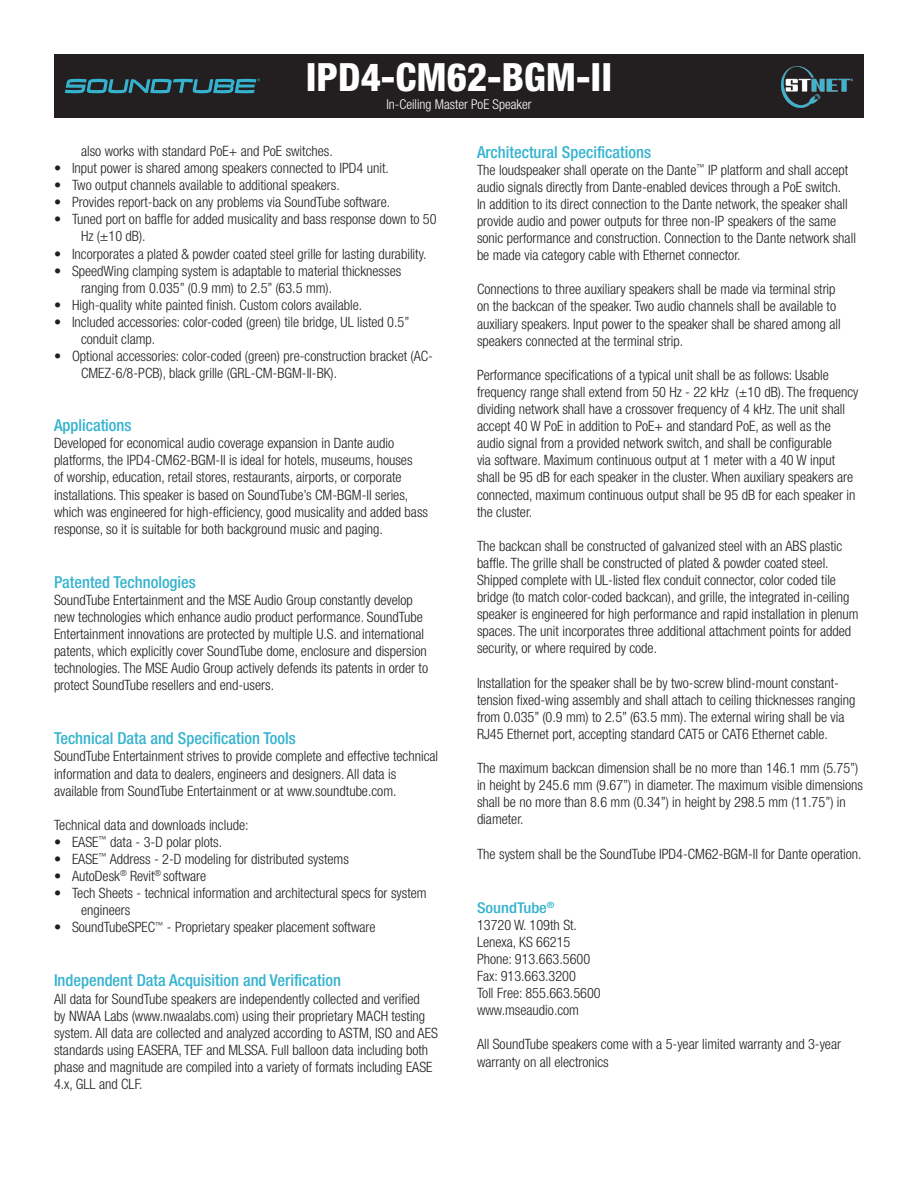
<style>
.page{position:relative;width:918px;height:1188px;background:#fff}
.page>*{position:absolute;margin:0;border:0;box-sizing:border-box;transform-origin:0 0}
.t1{font:800 condensed 39px "Helvetica Neue LT Std";color:#fff}
.t2{font:500 condensed 16.5px "Helvetica Neue LT Std";color:#35b3ce}
.t3{font:500 condensed 14.85px "Helvetica Neue LT Std";color:#35b3ce;scale:1.11 1}
.t4{font:300 condensed 14.25px/17.1px "Helvetica Neue LT Std";color:#201d1e}
.t5{font:300 condensed 14.25px/17.1px "Helvetica Neue LT Std";color:#231f20}
.t6{font:300 condensed 13.5px "Helvetica Neue LT Std";color:#fff}
</style>
<div class="page">
<div style="left:54px;top:54px;width:810px;height:64px;background:#231f20"></div>
<svg style="left:65px;top:79px;width:195px;height:14px"></svg>
<img style="left:781px;top:66px;width:72px;height:41px">
<p class="t1" style="left:306px;top:53px;width:308px">IPD4-CM62-BGM-II</p>
<p class="t6" style="left:386px;top:96px;width:147px">In-Ceiling Master PoE Speaker</p>
<p class="t5" style="left:81px;top:142px;width:253px">also works with standard PoE+ and PoE switches.</p>
<p class="t5" style="left:54px;top:159px;width:336px">• Input power is shared among speakers connected to IPD4 unit.</p>
<p class="t5" style="left:54px;top:176px;width:287px">• Two output channels available to additional speakers.</p>
<p class="t5" style="left:54px;top:194px;width:338px">• Provides report-back on any problems via SoundTube software.</p>
<p class="t5" style="left:81px;top:211px;width:357px;text-indent:-27px">• Tuned port on baffle for added musicality and bass response down to 50<br>Hz (±10 dB).</p>
<p class="t5" style="left:54px;top:245px;width:374px">• Incorporates a plated &amp; powder coated steel grille for lasting durability.</p>
<p class="t5" style="left:81px;top:262px;width:322px;text-indent:-27px">• SpeedWing clamping system is adaptable to material thicknesses ranging from 0.035” (0.9 mm) to 2.5” (63.5 mm).</p>
<p class="t5" style="left:54px;top:296px;width:310px">• High-quality white painted finish. Custom colors available.</p>
<p class="t5" style="left:81px;top:313px;width:330px;text-indent:-27px">• Included accessories: color-coded (green) tile bridge, UL listed 0.5” conduit clamp.</p>
<p class="t5" style="left:81px;top:347px;width:354px;text-indent:-27px">• Optional accessories: color-coded (green) pre-construction bracket (AC-<br>CMEZ-6/8-PCB), black grille (GRL-CM-BGM-II-BK).</p>
<p class="t2" style="left:477px;top:142px;width:176px">Architectural Specifications</p>
<p class="t4" style="left:477px;top:161px;width:380px">The loudspeaker shall operate on the Dante<sup>™</sup> IP platform and shall accept audio signals directly from Dante-enabled devices through a PoE switch.<br>In addition to its direct connection to the Dante network, the speaker shall provide audio and power outputs for three non-IP speakers of the same sonic performance and construction. Connection to the Dante network shall be made via category cable with Ethernet connector.</p>
<p class="t4" style="left:477px;top:281px;width:365px">Connections to three auxiliary speakers shall be made via terminal strip on the backcan of the speaker. Two audio channels shall be available to auxiliary speakers. Input power to the speaker shall be shared among all speakers connected at the terminal strip.</p>
<p class="t4" style="left:477px;top:366px;width:383px">Performance specifications of a typical unit shall be as follows: Usable frequency range shall extend from 50 Hz - 22 kHz (±10 dB). The frequency dividing network shall have a crossover frequency of 4 kHz. The unit shall accept 40 W PoE in addition to PoE+ and standard PoE, as well as the audio signal from a provided network switch, and shall be configurable<br>via software. Maximum continuous output at 1 meter with a 40 W input shall be 95 dB for each speaker in the cluster. When auxiliary speakers are connected, maximum continuous output shall be 95 dB for each speaker in the cluster.</p>
<p class="t4" style="left:477px;top:537px;width:383px">The backcan shall be constructed of galvanized steel with an ABS plastic baffle. The grille shall be constructed of plated &amp; powder coated steel.<br>Shipped complete with UL-listed flex conduit connector, color coded tile bridge (to match color-coded backcan), and grille, the integrated in-ceiling speaker is engineered for high performance and rapid installation in plenum spaces. The unit incorporates three additional attachment points for added security, or where required by code.</p>
<p class="t4" style="left:477px;top:674px;width:380px">Installation for the speaker shall be by two-screw blind-mount constant&shy;tension fixed-wing assembly and shall attach to ceiling thicknesses ranging from 0.035” (0.9 mm) to 2.5” (63.5 mm). The external wiring shall be via RJ45 Ethernet port, accepting standard CAT5 or CAT6 Ethernet cable.</p>
<p class="t4" style="left:477px;top:759px;width:388px">The maximum backcan dimension shall be no more than 146.1 mm (5.75”) in height by 245.6 mm (9.67”) in diameter. The maximum visible dimensions shall be no more than 8.6 mm (0.34”) in height by 298.5 mm (11.75”) in diameter.</p>
<p class="t4" style="left:477px;top:845px;width:386px">The system shall be the SoundTube IPD4-CM62-BGM-II for Dante operation.</p>
<p class="t2" style="left:54px;top:415px;width:79px">Applications</p>
<p class="t4" style="left:54px;top:435px;width:376px">Developed for economical audio coverage expansion in Dante audio platforms, the IPD4-CM62-BGM-II is ideal for hotels, museums, houses<br>of worship, education, retail stores, restaurants, airports, or corporate installations. This speaker is based on SoundTube’s CM-BGM-II series, which was engineered for high-efficiency, good musicality and added bass response, so it is suitable for both background music and paging.</p>
<p class="t2" style="left:54px;top:572px;width:143px">Patented Technologies</p>
<p class="t4" style="left:54px;top:591px;width:376px">SoundTube Entertainment and the MSE Audio Group constantly develop new technologies which enhance audio product performance. SoundTube Entertainment innovations are protected by multiple U.S. and international patents, which explicitly cover SoundTube dome, enclosure and dispersion technologies. The MSE Audio Group actively defends its patents in order to protect SoundTube resellers and end-users.</p>
<p class="t2" style="left:54px;top:729px;width:243px">Technical Data and Specification Tools</p>
<p class="t4" style="left:54px;top:748px;width:386px">SoundTube Entertainment strives to provide complete and effective technical information and data to dealers, engineers and designers. All data is available from SoundTube Entertainment or at www.soundtube.com.</p>
<p class="t4" style="left:54px;top:816px;width:196px">Technical data and downloads include:</p>
<p class="t4" style="left:54px;top:833px;width:170px">• EASE<sup>™</sup> data - 3-D polar plots.</p>
<p class="t4" style="left:54px;top:850px;width:296px">• EASE<sup>™</sup> Address - 2-D modeling for distributed systems</p>
<p class="t4" style="left:54px;top:867px;width:154px">• AutoDesk<sup>®</sup> Revit<sup>®</sup> software</p>
<p class="t4" style="left:81px;top:885px;width:347px;text-indent:-27px">• Tech Sheets - technical information and architectural specs for system engineers</p>
<p class="t4" style="left:54px;top:919px;width:323px">• SoundTubeSPEC<sup>™</sup> - Proprietary speaker placement software</p>
<p class="t2" style="left:54px;top:971px;width:289px">Independent Data Acquisition and Verification</p>
<p class="t4" style="left:54px;top:990px;width:385px">All data for SoundTube speakers are independently collected and verified<br>by NWAA Labs (www.nwaalabs.com) using their proprietary MACH testing system. All data are collected and analyzed according to ASTM, ISO and AES standards using EASERA, TEF and MLSSA. Full balloon data including both phase and magnitude are compiled into a variety of formats including EASE 4.x, GLL and CLF.</p>
<p class="t3" style="left:477px;top:899px;width:71px">SoundTube<sup>®</sup></p>
<p class="t5" style="left:477px;top:916px;width:102px">13720 W. 109th St.</p>
<p class="t5" style="left:477px;top:933px;width:95px">Lenexa, KS 66215</p>
<p class="t5" style="left:477px;top:950px;width:115px">Phone: 913.663.5600</p>
<p class="t5" style="left:477px;top:967px;width:100px">Fax: 913.663.3200</p>
<p class="t5" style="left:477px;top:984px;width:125px">Toll Free: 855.663.5600</p>
<p class="t5" style="left:477px;top:1002px;width:104px">www.mseaudio.com</p>
<p class="t4" style="left:477px;top:1036px;width:366px">All SoundTube speakers come with a 5-year limited warranty and 3-year warranty on all electronics</p>
</div>
